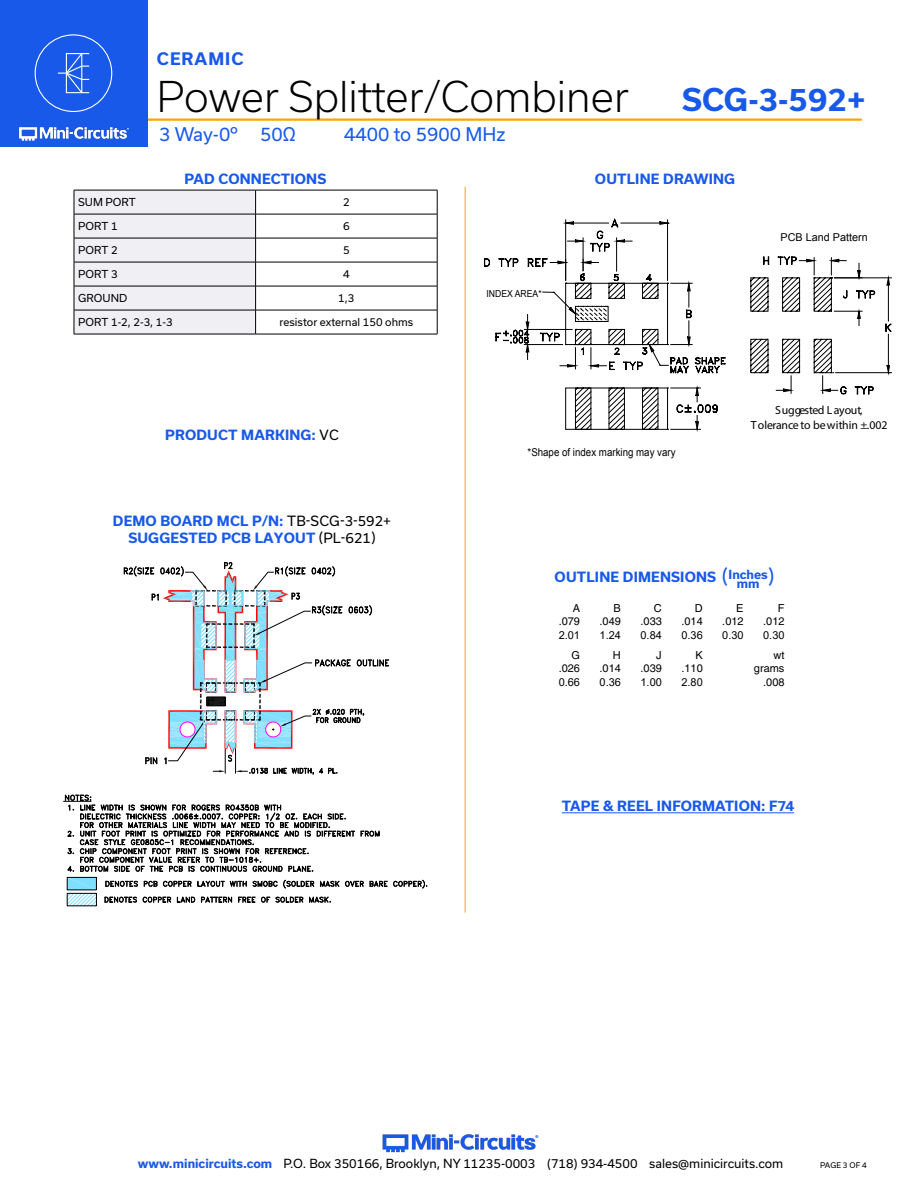
<style>
.page{position:relative;width:918px;height:1188px;background:#fff}
.page>*{position:absolute;margin:0;border:0;box-sizing:border-box;transform-origin:0 0}
.t1{font:300 40.5px "Usual";color:#000}
.t2{font:700 30px "Usual";color:#1859ea}
.Blue_Headers{font:19.5px "Usual";color:#1859ea}
.t3{font:18px "Usual";color:#1859ea}
.t4{font:700 16.5px "Usual";letter-spacing:.065em;color:#1859ea}
.Demo_Board{font:700 13.5px "Usual";letter-spacing:.015em;color:#1859ea}
.Blue_Headers-2{font:700 13.5px "Usual";letter-spacing:.015em;color:#1859ea}
.t5{font:12px "Usual";color:#000}
.Blue_Headers-3{font:700 12px "Usual";color:#1859ea}
.t6{font:11.85px/14.5px "Times";color:#000;text-align:center}
.t7{font:10.95px "Helvetica";color:#000}
.t8{font:10.95px "Arial";color:#000}
.t9{font:10.8px "Arial";color:#000;scale:.9 1}
.t10{font:10.8px "Arial";color:#000}
.Table_Body_Left_Justified{font:10.5px "Usual";color:#000}
.Table_Body_Center{font:10.5px "Usual";color:#000}
.t11{font:9.6px "Arial";color:#000;scale:.9 1}
.t12{font:7.5px "Usual";color:#000}
.s1{font-weight:400;color:#000}
.s2{font-weight:700;color:#1859ea}
</style>
<div class="page">
<hr style="left:917px;top:0;width:1px;height:147px;background:#1859ea">
<hr style="left:129px;top:118px;width:733px;height:3px;background:#ffa300">
<div style="left:0;top:0;width:147px;height:147px;background:#1859ea"></div>
<img style="left:19px;top:126px;width:110px;height:15px">
<div style="left:35px;top:34px;width:77px;height:78px;border:1px solid #fff;border-radius:50%"></div>
<svg style="left:57px;top:53px;width:33px;height:41px"></svg>
<img style="left:382px;top:1134px;width:157px;height:19px">
<hr style="left:465px;top:187px;width:1px;height:726px;background:#ffa300">
<hr style="left:256px;top:190px;width:181px;height:1px;background:#000">
<hr style="left:256px;top:214px;width:181px;height:1px;background:#000">
<hr style="left:256px;top:238px;width:181px;height:1px;background:#000">
<hr style="left:256px;top:262px;width:181px;height:1px;background:#000">
<hr style="left:256px;top:286px;width:181px;height:1px;background:#000">
<hr style="left:256px;top:310px;width:181px;height:1px;background:#000">
<svg style="left:74px;top:190px;width:182px;height:144px"></svg>
<svg style="left:437px;top:190px;width:1px;height:144px"></svg>
<hr style="left:74px;top:334px;width:182px;height:1px;background:#000">
<hr style="left:256px;top:334px;width:181px;height:1px;background:#000">
<svg style="left:64px;top:794px;width:363px;height:113px"></svg>
<svg style="left:124px;top:562px;width:265px;height:213px"></svg>
<div style="left:218px;top:591px;width:12px;height:15px;border:1px solid #7edfff"></div>
<div style="left:231px;top:591px;width:12px;height:15px;border:1px solid #7edfff"></div>
<svg style="left:484px;top:219px;width:241px;height:212px"></svg>
<svg style="left:750px;top:257px;width:141px;height:137px"></svg>
<hr style="left:562px;top:812px;width:232px;height:1px;background:#1859ea">
<h3 class="t4" style="left:157px;top:49px;width:88px">CERAMIC</h3>
<h1 class="t1" style="left:157px;top:73px;width:474px">Power Splitter/Combiner</h1>
<h2 class="t2" style="left:682px;top:83px;width:185px">SCG-3-592+</h2>
<h3 class="t3" style="left:159px;top:124px;width:138px">3 Way-0º 50Ω</h3>
<h3 class="t3" style="left:344px;top:124px;width:163px">4400 to 5900 MHz</h3>
<p class="Blue_Headers-2" style="left:185px;top:171px;width:143px">PAD CONNECTIONS</p>
<p class="Table_Body_Left_Justified" style="left:78px;top:196px;width:59px">SUM PORT</p>
<p class="Table_Body_Center" style="left:343px;top:196px;width:8px">2</p>
<p class="Table_Body_Left_Justified" style="left:78px;top:220px;width:41px">PORT 1</p>
<p class="Table_Body_Center" style="left:343px;top:220px;width:8px">6</p>
<p class="Table_Body_Left_Justified" style="left:78px;top:244px;width:41px">PORT 2</p>
<p class="Table_Body_Center" style="left:343px;top:244px;width:8px">5</p>
<p class="Table_Body_Left_Justified" style="left:78px;top:268px;width:41px">PORT 3</p>
<p class="Table_Body_Center" style="left:343px;top:268px;width:8px">4</p>
<p class="Table_Body_Left_Justified" style="left:78px;top:292px;width:51px">GROUND</p>
<p class="Table_Body_Center" style="left:338px;top:292px;width:18px">1,3</p>
<p class="Table_Body_Left_Justified" style="left:78px;top:316px;width:96px">PORT 1-2, 2-3, 1-3</p>
<p class="Table_Body_Center" style="left:280px;top:316px;width:135px">resistor external 150 ohms</p>
<p class="t11" style="left:486px;top:287px;width:63px">INDEX AREA*</p>
<p class="Blue_Headers-2" style="left:595px;top:171px;width:142px">OUTLINE DRAWING</p>
<p class="t10" style="left:781px;top:230px;width:89px">PCB Land Pattern</p>
<p class="Demo_Board" style="left:165px;top:427px;width:175px">PRODUCT MARKING: <span class="s1">VC</span></p>
<p class="Demo_Board" style="left:113px;top:514px;width:280px">DEMO BOARD MCL P/N: <span class="s1">TB-SCG-3-592+</span></p>
<p class="Demo_Board" style="left:128px;top:530px;width:249px">SUGGESTED PCB LAYOUT <span class="s1">(PL-621)</span></p>
<p class="t9" style="left:528px;top:445px;width:166px">*Shape of index marking may vary</p>
<p class="t6" style="left:751px;top:403px;width:138px">Suggested L ayout,<br>Tolerance to be within .002</p>
<p class="Blue_Headers-2" style="left:555px;top:569px;width:163px">OUTLINE DIMENSIONS</p>
<p class="Blue_Headers" style="left:722px;top:566px;width:8px">(</p>
<p class="Blue_Headers-3" style="left:729px;top:567px;width:41px">Inches</p>
<p class="Blue_Headers" style="left:768px;top:566px;width:8px">)</p>
<p class="Blue_Headers-3" style="left:737px;top:576px;width:24px">mm</p>
<p class="t7" style="left:573px;top:601px;width:9px">A</p>
<p class="t7" style="left:614px;top:601px;width:9px">B</p>
<p class="t7" style="left:654px;top:601px;width:9px">C</p>
<p class="t7" style="left:695px;top:601px;width:9px">D</p>
<p class="t7" style="left:736px;top:601px;width:9px">E</p>
<p class="t7" style="left:778px;top:601px;width:8px">F</p>
<p class="t7" style="left:559px;top:615px;width:23px">.079</p>
<p class="t7" style="left:600px;top:615px;width:23px">.049</p>
<p class="t7" style="left:641px;top:615px;width:23px">.033</p>
<p class="t7" style="left:681px;top:615px;width:23px">.014</p>
<p class="t7" style="left:722px;top:615px;width:23px">.012</p>
<p class="t7" style="left:763px;top:615px;width:23px">.012</p>
<p class="t8" style="left:559px;top:627px;width:23px">2.01</p>
<p class="t8" style="left:600px;top:627px;width:23px">1.24</p>
<p class="t8" style="left:641px;top:627px;width:23px">0.84</p>
<p class="t8" style="left:681px;top:627px;width:23px">0.36</p>
<p class="t8" style="left:722px;top:627px;width:23px">0.30</p>
<p class="t8" style="left:763px;top:627px;width:23px">0.30</p>
<p class="t7" style="left:571px;top:649px;width:10px">G</p>
<p class="t7" style="left:613px;top:649px;width:9px">H</p>
<p class="t7" style="left:656px;top:649px;width:7px">J</p>
<p class="t7" style="left:695px;top:649px;width:9px">K</p>
<p class="t7" style="left:774px;top:649px;width:12px">wt</p>
<p class="t7" style="left:559px;top:662px;width:23px">.026</p>
<p class="t7" style="left:600px;top:662px;width:23px">.014</p>
<p class="t7" style="left:641px;top:662px;width:23px">.039</p>
<p class="t7" style="left:681px;top:662px;width:23px">.110</p>
<p class="t7" style="left:754px;top:662px;width:32px">grams</p>
<p class="t8" style="left:559px;top:675px;width:23px">0.66</p>
<p class="t8" style="left:600px;top:675px;width:23px">0.36</p>
<p class="t8" style="left:641px;top:675px;width:23px">1.00</p>
<p class="t8" style="left:681px;top:675px;width:23px">2.80</p>
<p class="t7" style="left:763px;top:676px;width:23px">.008</p>
<p class="Blue_Headers-2" style="left:562px;top:799px;width:234px">TAPE &amp; REEL INFORMATION: F74</p>
<p class="t5" style="left:138px;top:1157px;width:647px"><span class="s2">www.minicircuits.com</span> P.O. Box 350166, Brooklyn, NY 11235-0003 (718) 934-4500 sales@minicircuits.com</p>
<p class="t12" style="left:820px;top:1161px;width:48px">PAGE 3 OF 4</p>
</div>
